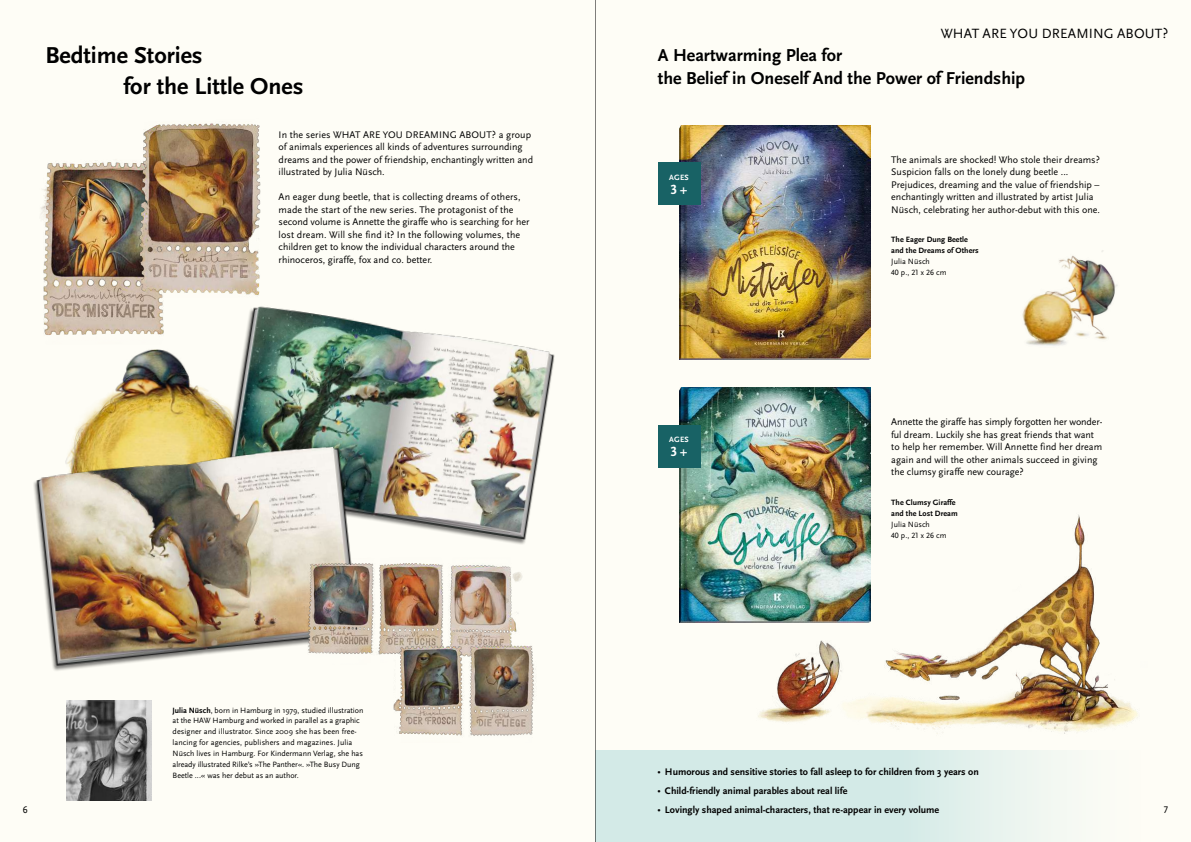
<style>
.page{position:relative;width:1191px;height:842px;background:#fefdf6}
.page>*{position:absolute;margin:0;border:0;box-sizing:border-box;transform-origin:0 0}
.t1{font:700 24px/31.2px "Scala Sans Pro";color:#000}
.t2{font:700 18px/23px "Scala Sans Pro";color:#000}
.t3{font:14px "Scala Sans Pro";letter-spacing:.01em;color:#000}
.t4{font:700 14px "Scala Sans Pro";color:#fff}
.t5{font:10px/12.5px "Scala Sans Pro";color:#000}
.t6{font:700 10px "Scala Sans Pro";color:#000}
.t7{font:8px/10.9px "Scala Sans Pro";color:#000}
.t8{font:700 8px/10.9px "Scala Sans Pro";letter-spacing:.005em;color:#000}
.t9{font:700 8px "Scala Sans Pro";letter-spacing:.025em;color:#fff}
.s1{font-weight:700}
.s2{font-size:7.5px}
</style>
<div class="page">
<div style="left:595px;top:750px;width:596px;height:92px;background:linear-gradient(to right,#c6e4e3,#fafbf4)"></div>
<img style="left:81px;top:349px;width:122px;height:74px">
<img style="left:679px;top:125px;width:191px;height:235px">
<img style="left:41px;top:162px;width:123px;height:173px">
<img style="left:132px;top:123px;width:128px;height:175px">
<img style="left:679px;top:388px;width:191px;height:234px">
<img style="left:203px;top:280px;width:352px;height:265px">
<img style="left:33px;top:423px;width:347px;height:248px">
<img style="left:67px;top:700px;width:84px;height:100px">
<img style="left:300px;top:556px;width:222px;height:110px">
<img style="left:393px;top:642px;width:141px;height:94px">
<img style="left:1022px;top:250px;width:96px;height:96px">
<div style="left:658px;top:162px;width:42px;height:43px;background:#186265"></div>
<div style="left:658px;top:425px;width:42px;height:43px;background:#186265"></div>
<img style="left:744px;top:504px;width:394px;height:230px">
<hr style="left:595px;top:0;width:1px;height:842px;background:#000">
<h1 class="t1" style="left:123px;top:39px;width:182px;text-indent:-78px">Bedtime Stories<br>for the Little Ones</h1>
<p class="t5" style="left:279px;top:128px;width:256px">In the series WHAT ARE YOU DREAMING ABOUT? a group of animals experiences all kinds of adventures surrounding dreams and the power of friendship, enchantingly written and illustrated by Julia Nüsch.</p>
<p class="t5" style="left:279px;top:191px;width:252px">An eager dung beetle, that is collecting dreams of others, made the start of the new series. The protagonist of the second volume is Annette the giraffe who is searching for her lost dream. Will she find it? In the following volumes, the children get to know the individual characters around the rhinoceros, giraffe, fox and co. better.</p>
<h3 class="t3" style="left:940px;top:25px;width:229px">WHAT ARE YOU DREAMING ABOUT?</h3>
<h2 class="t2" style="left:658px;top:44px;width:369px">A Heartwarming Plea for<br>the Belief in Oneself And the Power of Friendship</h2>
<p class="t9" style="left:669px;top:173px;width:21px">AGES</p>
<h3 class="t4" style="left:670px;top:181px;width:18px">3+</h3>
<p class="t9" style="left:669px;top:435px;width:21px">AGES</p>
<h3 class="t4" style="left:670px;top:444px;width:18px">3+</h3>
<p class="t5" style="left:891px;top:153px;width:210px">The animals are shocked! Who stole their dreams?<br>Suspicion falls on the lonely dung beetle ...<br>Prejudices, dreaming and the value of friendship – enchantingly written and illustrated by artist Julia Nüsch, celebrating her author-debut with this one.</p>
<p class="t8" style="left:891px;top:234px;width:89px">The Eager Dung Beetle and the Dreams of Others</p>
<p class="t7" style="left:891px;top:256px;width:57px">Julia Nüsch<br>40 p., 21 x 26 cm</p>
<p class="t5" style="left:891px;top:416px;width:213px">Annette the giraffe has simply forgotten her wonder&shy;ful dream. Luckily she has great friends that want to help her remember. Will Annette find her dream again and will the other animals succeed in giving the clumsy giraffe new courage?</p>
<p class="t8" style="left:891px;top:497px;width:68px">The Clumsy Giraffe and the Lost Dream</p>
<p class="t7" style="left:891px;top:519px;width:57px">Julia Nüsch<br>40 p., 21 x 26 cm</p>
<p class="t7" style="left:173px;top:704px;width:192px"><span class="s1">Julia Nüsch</span>, born in Hamburg in 1979, studied illustration at the HAW Hamburg and worked in parallel as a graphic designer and illustrator. Since 2009 she has been free&shy;lancing for agencies, publishers and magazines. Julia Nüsch lives in Hamburg. For Kindermann Verlag, she has already illustrated Rilke’s »The Panther«. »The Busy Dung Beetle ...« was her debut as an author.</p>
<p class="t6" style="left:658px;top:766px;width:322px"><span class="s2">•</span> Humorous and sensitive stories to fall asleep to for children from 3 years on</p>
<p class="t6" style="left:658px;top:785px;width:191px"><span class="s2">•</span> Child-friendly animal parables about real life</p>
<p class="t6" style="left:658px;top:804px;width:283px"><span class="s2">•</span> Lovingly shaped animal-characters, that re-appear in every volume</p>
<p class="t5" style="left:23px;top:803px;width:6px">6</p>
<p class="t5" style="left:1163px;top:803px;width:6px">7</p>
</div>
